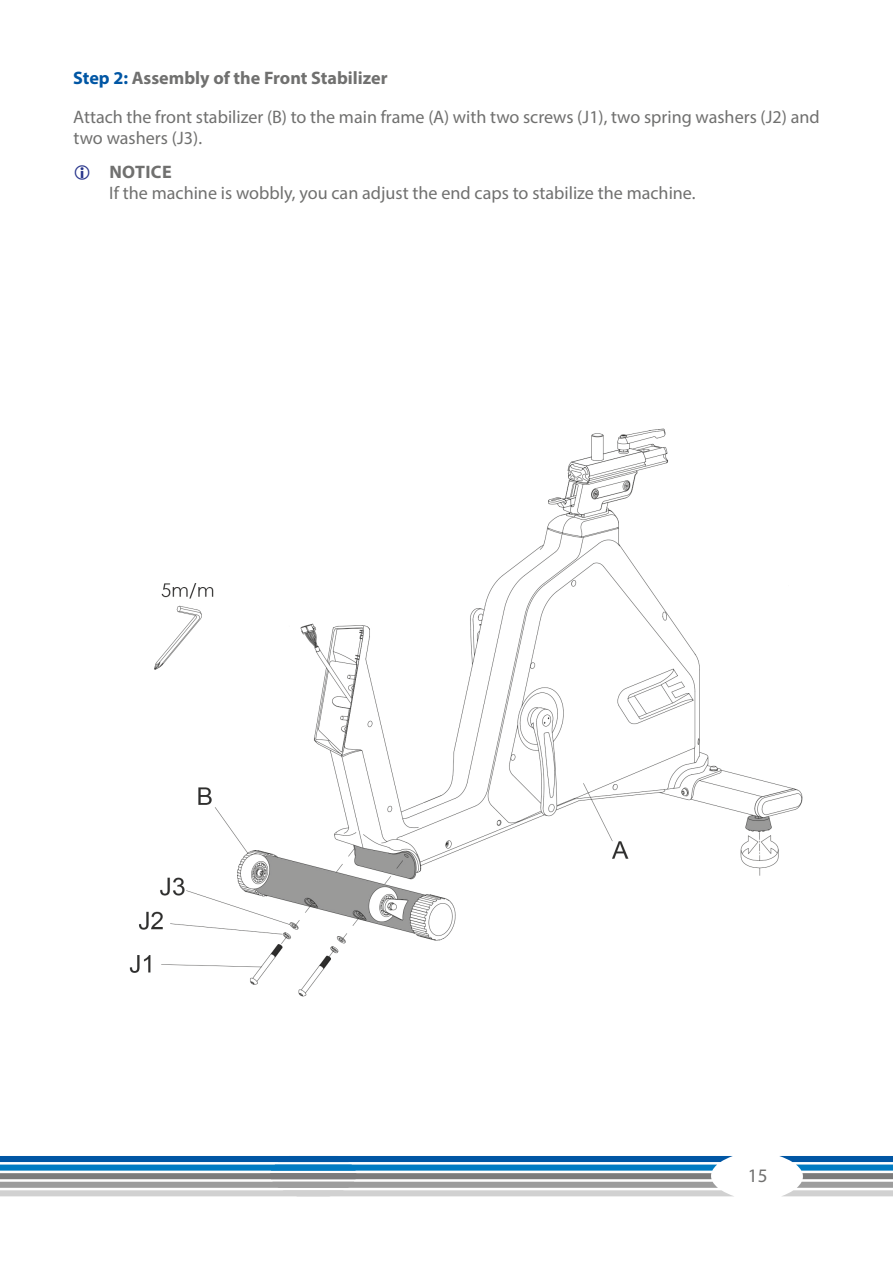
<style>
.page{position:relative;width:893px;height:1263px;background:#fff}
.page>*{position:absolute;margin:0;border:0;box-sizing:border-box;transform-origin:0 0}
.t1{font:19.2px "Myriad Pro";color:#70706f}
.Text_Hinweise{font:18.15px/21.3px "Myriad Pro";color:#70706f}
.t2{font:700 18.15px "Myriad Pro";color:#70706f}
.s1{color:#0056a4}
</style>
<div class="page">
<img style="left:129px;top:428px;width:674px;height:569px">
<img style="left:129px;top:580px;width:141px;height:152px">
<div style="left:145px;top:537px;width:104px;height:40px;background:#fff"></div>
<svg style="left:779px;top:1156px;width:114px;height:40px"></svg>
<svg style="left:0;top:1156px;width:733px;height:40px"></svg>
<p class="t2" style="left:73px;top:66px;width:316px"><span class="s1">Step 2:</span> Assembly of the Front Stabilizer</p>
<p class="Text_Hinweise" style="left:73px;top:106px;width:748px">Attach the front stabilizer (B) to the main frame (A) with two screws (J1), two spring washers (J2) and two washers (J3).</p>
<p class="t2" style="left:109px;top:160px;width:64px">NOTICE</p>
<p class="Text_Hinweise" style="left:109px;top:182px;width:588px">If the machine is wobbly, you can adjust the end caps to stabilize the machine.</p>
<p class="t1" style="left:748px;top:1164px;width:21px">15</p>
</div>
